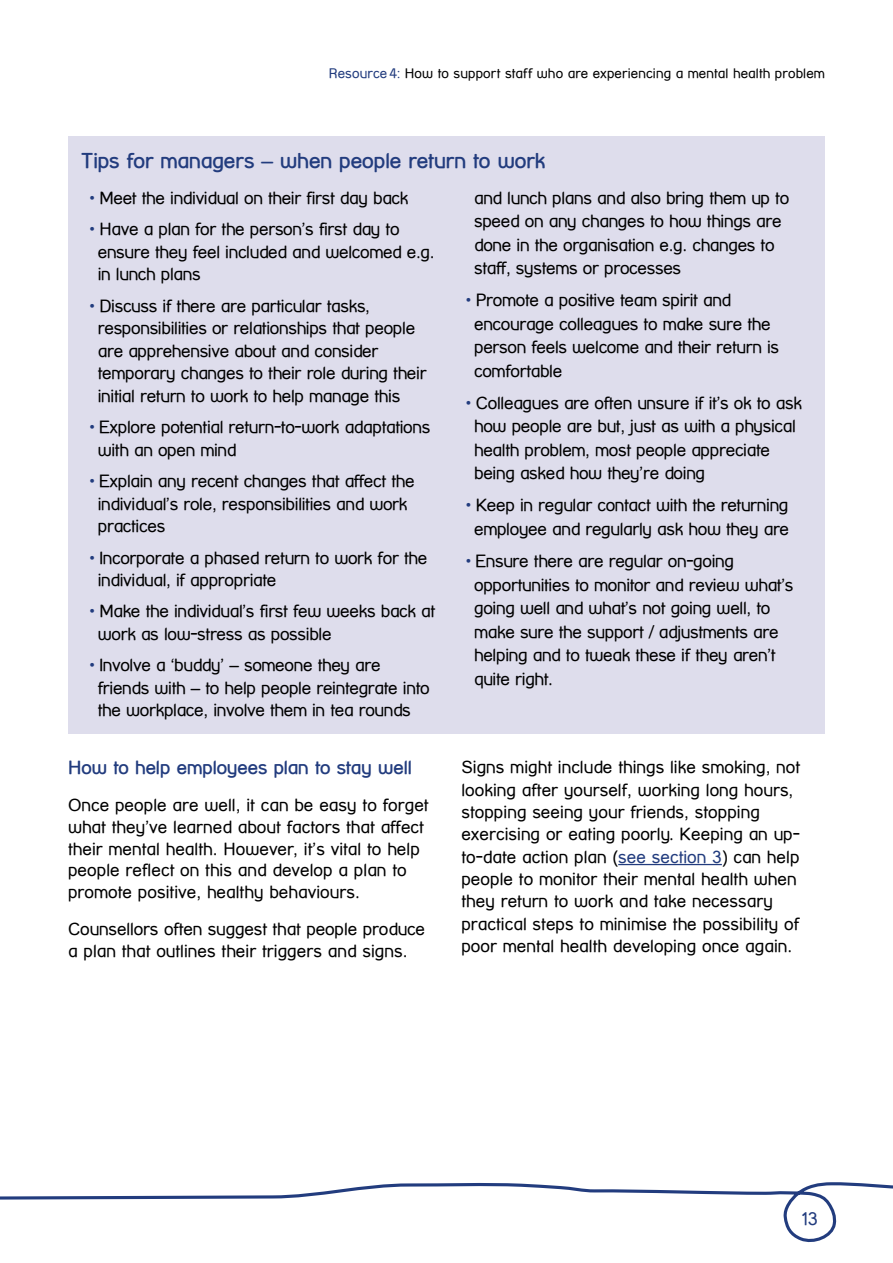
<style>
.page{position:relative;width:893px;height:1263px;background:#fff}
.page>*{position:absolute;margin:0;border:0;box-sizing:border-box;transform-origin:0 0}
.t1{font:700 21px "Street Corner";letter-spacing:-.005em;color:#223c7e}
.t2{font:700 18.75px "Street Corner";letter-spacing:-.005em;color:#223c7e}
.t3{font:18px "Street Corner";color:#223c7e}
.t4{font:17.25px/23.5px "Street Corner";letter-spacing:-.02em;color:#000}
.t5{font:17.25px/22.4px "Street Corner";color:#000}
.t6{font:13.5px "Street Corner";letter-spacing:.01em;color:#000}
.s1{color:#223c7e}
.s2{font-family:"Helvetica Neue";font-weight:700;color:#223c7e}
</style>
<div class="page">
<svg style="left:0;top:1182px;width:893px;height:61px"></svg>
<div style="left:68px;top:136px;width:757px;height:597px;background:#deddec"></div>
<hr style="left:618px;top:864px;width:104px;height:1px;background:#223c7e">
<p class="t6" style="left:329px;top:65px;width:498px"><span class="s1">Resource 4:</span> How to support staff who are experiencing a mental health problem</p>
<p class="t1" style="left:81px;top:149px;width:466px">Tips for managers – when people return to work</p>
<p class="t4" style="left:89px;top:186px;width:321px"><span class="s2">•</span> Meet the individual on their first day back</p>
<p class="t4" style="left:98px;top:218px;width:338px;line-height:22.6px;text-indent:-9px"><span class="s2">•</span> Have a plan for the person’s first day to ensure they feel included and welcomed e.g. in lunch plans</p>
<p class="t4" style="left:98px;top:294px;width:330px;line-height:22.6px;text-indent:-9px"><span class="s2">•</span> Discuss if there are particular tasks, responsibilities or relationships that people are apprehensive about and consider temporary changes to their role during their initial return to work to help manage this</p>
<p class="t4" style="left:98px;top:416px;width:334px;line-height:22.6px;text-indent:-9px"><span class="s2">•</span> Explore potential return-to-work adaptations with an open mind</p>
<p class="t4" style="left:98px;top:470px;width:318px;line-height:22.6px;text-indent:-9px"><span class="s2">•</span> Explain any recent changes that affect the individual’s role, responsibilities and work practices</p>
<p class="t4" style="left:98px;top:546px;width:331px;line-height:22.6px;text-indent:-9px"><span class="s2">•</span> Incorporate a phased return to work for the individual, if appropriate</p>
<p class="t4" style="left:98px;top:600px;width:339px;line-height:22.6px;text-indent:-9px"><span class="s2">•</span> Make the individual’s first few weeks back at work as low-stress as possible</p>
<p class="t4" style="left:98px;top:654px;width:333px;line-height:22.6px;text-indent:-9px"><span class="s2">•</span> Involve a ‘buddy’ – someone they are friends with – to help people reintegrate into the workplace, involve them in tea rounds</p>
<p class="t2" style="left:68px;top:757px;width:345px">How to help employees plan to stay well</p>
<p class="t5" style="left:68px;top:794px;width:362px;line-height:21.8px">Once people are well, it can be easy to forget what they’ve learned about factors that affect their mental health. However, it’s vital to help people reflect on this and develop a plan to promote positive, healthy behaviours.</p>
<p class="t4" style="left:68px;top:918px;width:359px;line-height:21.8px">Counsellors often suggest that people produce a plan that outlines their triggers and signs.</p>
<p class="t4" style="left:474px;top:186px;width:317px">and lunch plans and also bring them up to speed on any changes to how things are done in the organisation e.g. changes to staff, systems or processes</p>
<p class="t4" style="left:474px;top:288px;width:307px;text-indent:-9px"><span class="s2">•</span> Promote a positive team spirit and encourage colleagues to make sure the person feels welcome and their return is comfortable</p>
<p class="t4" style="left:474px;top:391px;width:329px;text-indent:-9px"><span class="s2">•</span> Colleagues are often unsure if it’s ok to ask how people are but, just as with a physical health problem, most people appreciate being asked how they’re doing</p>
<p class="t4" style="left:466px;top:494px;width:325px;text-align:center"><span class="s2">•</span> Keep in regular contact with the returning employee and regularly ask how they are</p>
<p class="t4" style="left:474px;top:549px;width:321px;text-indent:-9px"><span class="s2">•</span> Ensure there are regular on-going opportunities to monitor and review what’s going well and what’s not going well, to make sure the support / adjustments are helping and to tweak these if they aren’t quite right.</p>
<p class="t5" style="left:461px;top:756px;width:340px">Signs might include things like smoking, not looking after yourself, working long hours, stopping seeing your friends, stopping exercising or eating poorly. Keeping an up&shy;to-date action plan (<span class="s1">see section 3</span>) can help people to monitor their mental health when they return to work and take necessary practical steps to minimise the possibility of poor mental health developing once again.</p>
<p class="t3" style="left:801px;top:1208px;width:18px">13</p>
</div>
